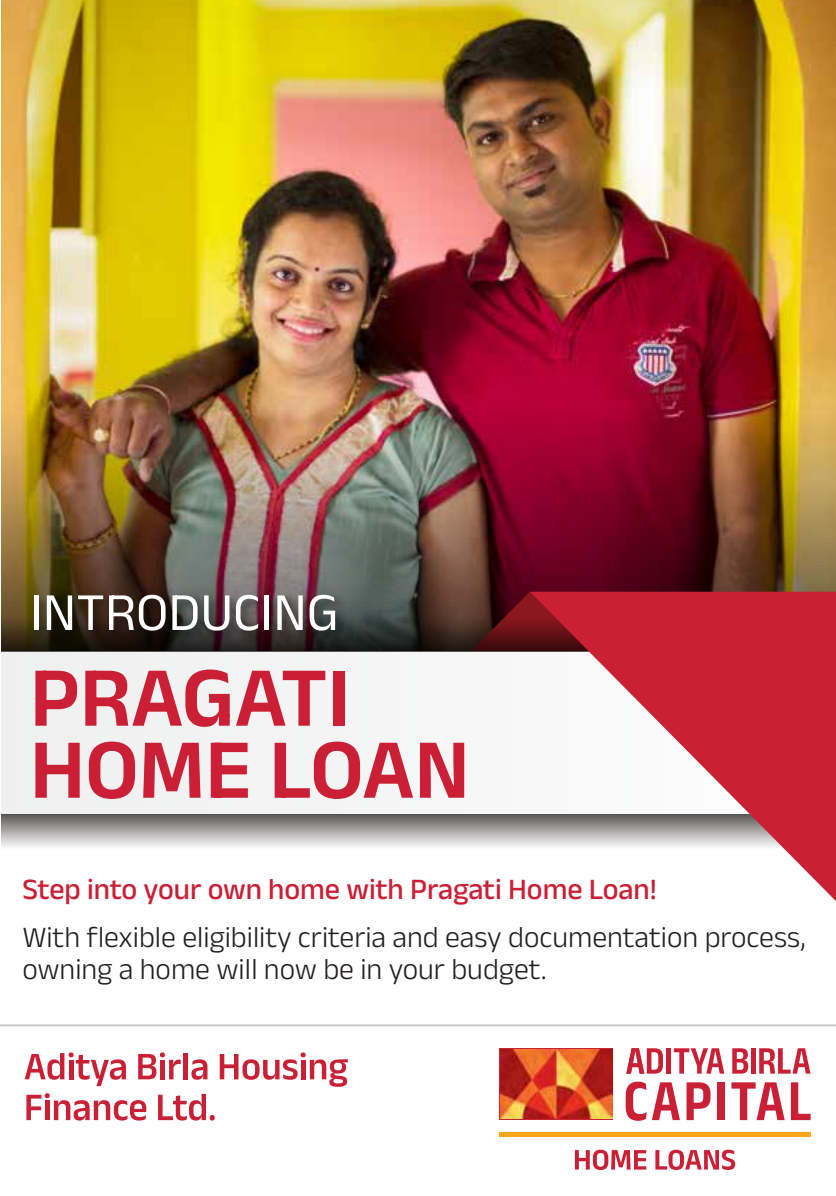
<style>
.page{position:relative;width:836px;height:1196px;background:#fff}
.page>*{position:absolute;margin:0;border:0;box-sizing:border-box;transform-origin:0 0}
.t1{font:600 86px/72px "Anek Latin";color:#ca1f34}
.t2{font:54px "Anek Latin";color:#fff}
.t3{font:300 30px/32px "Anek Latin";color:#231f20}
.t4{font:500 30px "Anek Latin";color:#ca1f34}
</style>
<div class="page">
<img style="left:1px;top:0;width:834px;height:345px">
<img style="left:1px;top:345px;width:834px;height:264px">
<div style="left:1px;top:651px;width:834px;height:163px;background:#f3f3f3"></div>
<svg style="left:471px;top:591px;width:58px;height:18px"></svg>
<svg style="left:1px;top:609px;width:528px;height:42px;background:#3f2822"></svg>
<div style="left:1px;top:814px;width:834px;height:42px;background:linear-gradient(to bottom,#615d5c,#fff)"></div>
<svg style="left:529px;top:591px;width:306px;height:309px;fill:#ca2034"></svg>
<img style="left:22px;top:577px;width:333px;height:75px">
<hr style="left:499px;top:1132px;width:311px;height:4px;background:#faa61b">
<svg style="left:626px;top:1048px;width:36px;height:25px"></svg>
<hr style="left:666px;top:1048px;width:4px;height:25px;background:#ca2035">
<svg style="left:673px;top:1048px;width:51px;height:25px"></svg>
<svg style="left:732px;top:1048px;width:15px;height:25px"></svg>
<hr style="left:751px;top:1048px;width:4px;height:25px;background:#ca2035">
<svg style="left:759px;top:1048px;width:51px;height:25px"></svg>
<svg style="left:625px;top:1081px;width:54px;height:39px"></svg>
<svg style="left:686px;top:1082px;width:24px;height:37px"></svg>
<div style="left:717px;top:1082px;width:7px;height:37px;background:#ca2035"></div>
<svg style="left:731px;top:1082px;width:53px;height:37px"></svg>
<svg style="left:790px;top:1082px;width:20px;height:37px"></svg>
<img style="left:499px;top:1048px;width:114px;height:71px">
<svg style="left:574px;top:1149px;width:72px;height:20px"></svg>
<svg style="left:655px;top:1149px;width:79px;height:20px"></svg>
<svg style="left:25px;top:1052px;width:101px;height:33px"></svg>
<svg style="left:138px;top:1052px;width:43px;height:27px"></svg>
<div style="left:183px;top:1052px;width:5px;height:27px;background:#ca2035"></div>
<svg style="left:191px;top:1059px;width:16px;height:20px"></svg>
<svg style="left:220px;top:1052px;width:127px;height:34px"></svg>
<svg style="left:26px;top:1093px;width:120px;height:27px"></svg>
<svg style="left:158px;top:1093px;width:57px;height:27px"></svg>
<hr style="left:0;top:1024px;width:835px;height:2px;background:#c7c8c9">
<h2 class="t2" style="left:30px;top:576px;width:310px">INTRODUCING</h2>
<h1 class="t1" style="left:30px;top:656px;width:441px">PRAGATI<br>HOME LOAN</h1>
<p class="t4" style="left:22px;top:868px;width:635px">Step into your own home with Pragati Home Loan!</p>
<p class="t3" style="left:22px;top:919px;width:784px">With flexible eligibility criteria and easy documentation process, owning a home will now be in your budget.</p>
</div>
